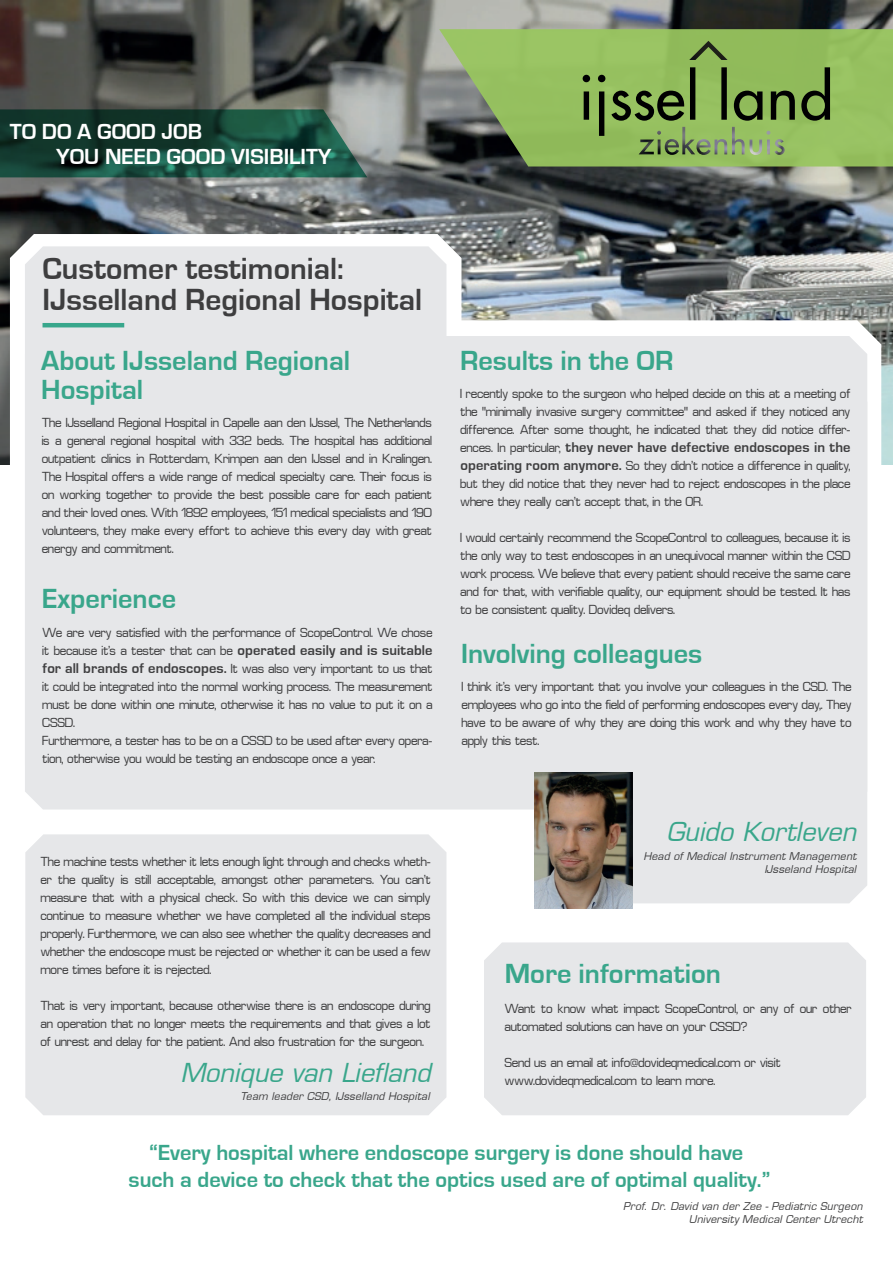
<style>
.page{position:relative;width:893px;height:1263px;background:#fff}
.page>*{position:absolute;margin:0;border:0;box-sizing:border-box;transform-origin:0 0}
.t1{font:700 31.5px/31.5px "Eurostile";color:#3e3e3f}
.t2{font:700 28.5px/28.5px "Eurostile";color:#39a68b}
.t3{font:italic 25.5px "Eurostile";letter-spacing:-.005em;color:#39a68b}
.t4{font:700 22.5px/27px "Eurostile";color:#39a68b;text-align:center}
.t5{font:700 22.5px/24.5px "Eurostile";color:#fff}
.t6{font:15px/18px "Euro Style Normal";letter-spacing:.01em;color:#3e3e3f;text-align:justify}
.t7{font:700 14.55px "Eurostile";letter-spacing:.01em;color:#3e3e3f}
.t8{font:italic 10.5px/12.6px "Eurostile";letter-spacing:.02em;color:#3e3e3f;text-align:right}
.s1{font-family:"Eurostile";font-weight:700;font-size:14.55px}
.s2{font-family:"Euro Style Normal";font-weight:400;font-size:15px}
</style>
<div class="page">
<div style="left:484px;top:942px;width:382px;height:173px;background:#e6e7e9"></div>
<img style="left:0;top:0;width:893px;height:464px">
<svg style="left:461px;top:320px;width:420px;height:327px"></svg>
<div style="left:632px;top:809px;width:235px;height:94px;background:#e6e7e9"></div>
<svg style="left:10px;top:234px;width:451px;height:230px"></svg>
<div style="left:25px;top:246px;width:421px;height:90px;background:#e6e7e9"></div>
<svg style="left:439px;top:29px;width:454px;height:138px;background:#8aae5d"></svg>
<hr style="left:43px;top:323px;width:81px;height:4px;background:#38a78c">
<div style="left:25px;top:336px;width:842px;height:473px;background:#e6e7e9"></div>
<img style="left:535px;top:772px;width:97px;height:137px">
<svg style="left:0;top:109px;width:367px;height:68px;background:#1f4d40"></svg>
<div style="left:25px;top:834px;width:421px;height:281px;background:#e6e7e9"></div>
<svg style="left:583px;top:67px;width:247px;height:69px;background:#76974b"></svg>
<h3 class="t5" style="left:56px;top:120px;width:277px;text-indent:-46px">TO DO A GOOD JOB<br>YOU NEED GOOD VISIBILITY</h3>
<h1 class="t1" style="left:43px;top:253px;width:381px">Customer testimonial:<br>IJsselland Regional Hospital</h1>
<h2 class="t2" style="left:41px;top:347px;width:310px">About IJsseland Regional<br>Hospital</h2>
<p class="t6" style="left:42px;top:414px;width:392px">The IJsselland Regional Hospital in Capelle aan den IJssel, The Netherlands is a general regional hospital with 332 beds. The hospital has additional outpatient clinics in Rotterdam, Krimpen aan den IJssel and in Kralingen.<br>The Hospital offers a wide range of medical specialty care. Their focus is on working together to provide the best possible care for each patient and their loved ones. With 1892 employees, 151 medical specialists and 190 volunteers, they make every effort to achieve this every day with great energy and commitment.</p>
<h2 class="t2" style="left:42px;top:585px;width:136px">Experience</h2>
<p class="t6" style="left:43px;top:624px;width:392px;text-align:left">We are very satisfied with the performance of ScopeControl. We chose it because it’s a tester that can be <span class="s1">operated easily and is suitable for all brands of endoscopes.</span> It was also very important to us that it could be integrated into the normal working process. The measurement must be done within one minute, otherwise it has no value to put it on a CSSD.<br>Furthermore, a tester has to be on a CSSD to be used after every opera&shy;tion, otherwise you would be testing an endoscope once a year.</p>
<p class="t6" style="left:41px;top:853px;width:392px">The machine tests whether it lets enough light through and checks wheth&shy;er the quality is still acceptable, amongst other parameters. You can’t measure that with a physical check. So with this device we can simply continue to measure whether we have completed all the individual steps properly. Furthermore, we can also see whether the quality decreases and whether the endoscope must be rejected or whether it can be used a few more times before it is rejected.</p>
<p class="t6" style="left:41px;top:997px;width:391px">That is very important, because otherwise there is an endoscope during an operation that no longer meets the requirements and that gives a lot of unrest and delay for the patient. And also frustration for the surgeon.</p>
<h3 class="t3" style="left:180px;top:1058px;width:252px">Monique van Liefland</h3>
<p class="t8" style="left:241px;top:1090px;width:191px">Team leader CSD, IJsselland Hospital</p>
<h2 class="t2" style="left:460px;top:347px;width:215px">Results in the OR</h2>
<p class="t6" style="left:460px;top:385px;width:392px">I recently spoke to the surgeon who helped decide on this at a meeting of the “minimally invasive surgery committee” and asked if they noticed any difference. After some thought, he indicated that they did notice differ-</p>
<p class="t7" style="left:460px;top:439px;width:391px"><span class="s2">ences. In particular,</span> they never have defective endoscopes in the</p>
<p class="t6" style="left:460px;top:457px;width:392px"><span class="s1">operating room anymore.</span> So they didn’t notice a difference in quality, but they did notice that they never had to reject endoscopes in the place where they really can’t accept that, in the OR.</p>
<p class="t6" style="left:460px;top:529px;width:392px">I would certainly recommend the ScopeControl to colleagues, because it is the only way to test endoscopes in an unequivocal manner within the CSD work process. We believe that every patient should receive the same care and for that, with verifiable quality, our equipment should be tested. It has to be consistent quality. Dovideq delivers.</p>
<h2 class="t2" style="left:461px;top:639px;width:243px">Involving colleagues</h2>
<p class="t6" style="left:462px;top:678px;width:392px">I think it’s very important that you involve your colleagues in the CSD. The employees who go into the field of performing endoscopes every day,. They have to be aware of why they are doing this work and why they have to apply this test.</p>
<h3 class="t3" style="left:666px;top:816px;width:191px">Guido Kortleven</h3>
<p class="t8" style="left:643px;top:850px;width:214px">Head of Medical Instrument Management<br>IJsseland Hospital</p>
<h2 class="t2" style="left:505px;top:959px;width:218px">More information</h2>
<p class="t6" style="left:505px;top:1000px;width:348px">Want to know what impact ScopeControl, or any of our other automated solutions can have on your CSSD?</p>
<p class="t6" style="left:505px;top:1054px;width:278px">Send us an email at info@dovideqmedical.com or visit www.dovideqmedical.com to learn more.</p>
<h3 class="t4" style="left:129px;top:1139px;width:643px">“Every hospital where endoscope surgery is done should have such a device to check that the optics used are of optimal quality.”</h3>
<p class="t8" style="left:623px;top:1200px;width:241px">Prof. Dr. David van der Zee - Pediatric Surgeon<br>University Medical Center Utrecht</p>
</div>
